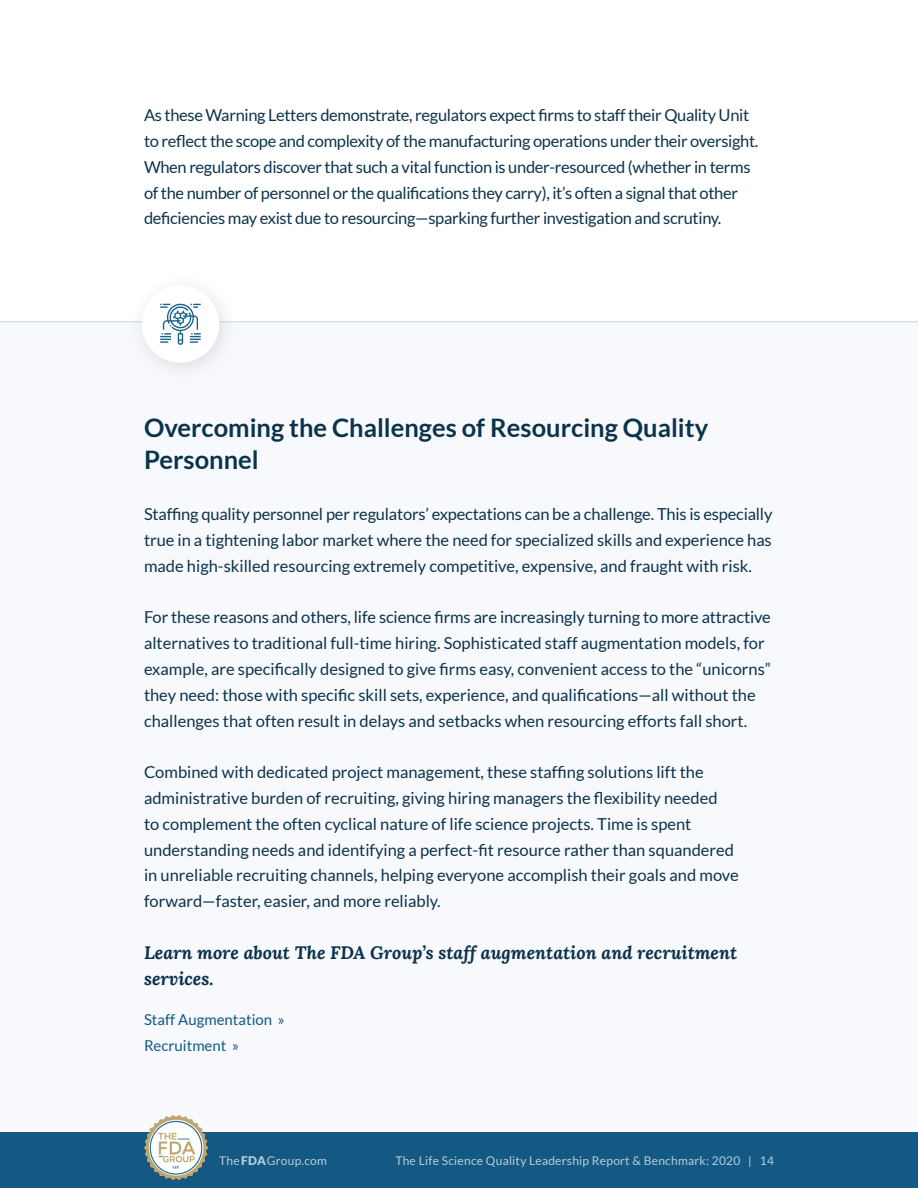
<style>
.page{position:relative;width:918px;height:1188px;background:#fff}
.page>*{position:absolute;margin:0;border:0;box-sizing:border-box;transform-origin:0 0}
.t1{font:700 25.5px/31.8px "Lato";color:#0b344c}
.t2{font:italic 700 18px/25.8px "Lora";color:#0b334b}
.t3{font:16.5px/25.8px "Lato";color:#0b334b}
.t4{font:16.5px/25.8px "Lato";letter-spacing:-.02em;color:#0b334b}
.t5{font:15px "Lato";color:#135984}
.t6{font:12px "Lato";letter-spacing:.02em;color:#fff}
.s1{font-weight:900}
</style>
<div class="page">
<div style="left:0;top:321px;width:918px;height:835px;background:#f8f9fd"></div>
<div style="left:0;top:1132px;width:918px;height:56px;background:#135984"></div>
<img style="left:144px;top:1116px;width:64px;height:63px">
<hr style="left:0;top:322px;width:918px;height:1px;background:#c4d9e3">
<div style="left:127px;top:270px;width:113px;height:114px;background:#231f20;opacity:.13"></div>
<div style="left:142px;top:285px;width:77px;height:78px;background:#fff;border-radius:50%"></div>
<svg style="left:160px;top:303px;width:41px;height:42px"></svg>
<p class="t4" style="left:144px;top:102px;width:616px">As these Warning Letters demonstrate, regulators expect firms to staff their Quality Unit to reflect the scope and complexity of the manufacturing operations under their oversight.<br>When regulators discover that such a vital function is under-resourced (whether in terms of the number of personnel or the qualifications they carry), it’s often a signal that other deficiencies may exist due to resourcing—sparking further investigation and scrutiny.</p>
<p class="t1" style="left:144px;top:411px;width:566px">Overcoming the Challenges of Resourcing Quality<br>Personnel</p>
<p class="t3" style="left:144px;top:501px;width:630px;text-align:justify">Staffing quality personnel per regulators’ expectations can be a challenge. This is especially true in a tightening labor market where the need for specialized skills and experience has made high-skilled resourcing extremely competitive, expensive, and fraught with risk.</p>
<p class="t3" style="left:144px;top:605px;width:628px">For these reasons and others, life science firms are increasingly turning to more attractive alternatives to traditional full-time hiring. Sophisticated staff augmentation models, for example, are specifically designed to give firms easy, convenient access to the “unicorns” they need: those with specific skill sets, experience, and qualifications—all without the challenges that often result in delays and setbacks when resourcing efforts fall short.</p>
<p class="t3" style="left:144px;top:759px;width:596px">Combined with dedicated project management, these staffing solutions lift the administrative burden of recruiting, giving hiring managers the flexibility needed<br>to complement the often cyclical nature of life science projects. Time is spent understanding needs and identifying a perfect-fit resource rather than squandered in unreliable recruiting channels, helping everyone accomplish their goals and move forward—faster, easier, and more reliably.</p>
<p class="t2" style="left:144px;top:939px;width:595px">Learn more about The FDA Group’s staff augmentation and recruitment services.</p>
<p class="t5" style="left:144px;top:1012px;width:142px">Staff Augmentation »</p>
<p class="t5" style="left:144px;top:1037px;width:97px">Recruitment »</p>
<p class="t6" style="left:219px;top:1154px;width:109px">The<span class="s1">FDA</span>Group.com</p>
<p class="t6" style="left:395px;top:1154px;width:380px">The Life Science Quality Leadership Report &amp; Benchmark: 2020 | 14</p>
</div>
